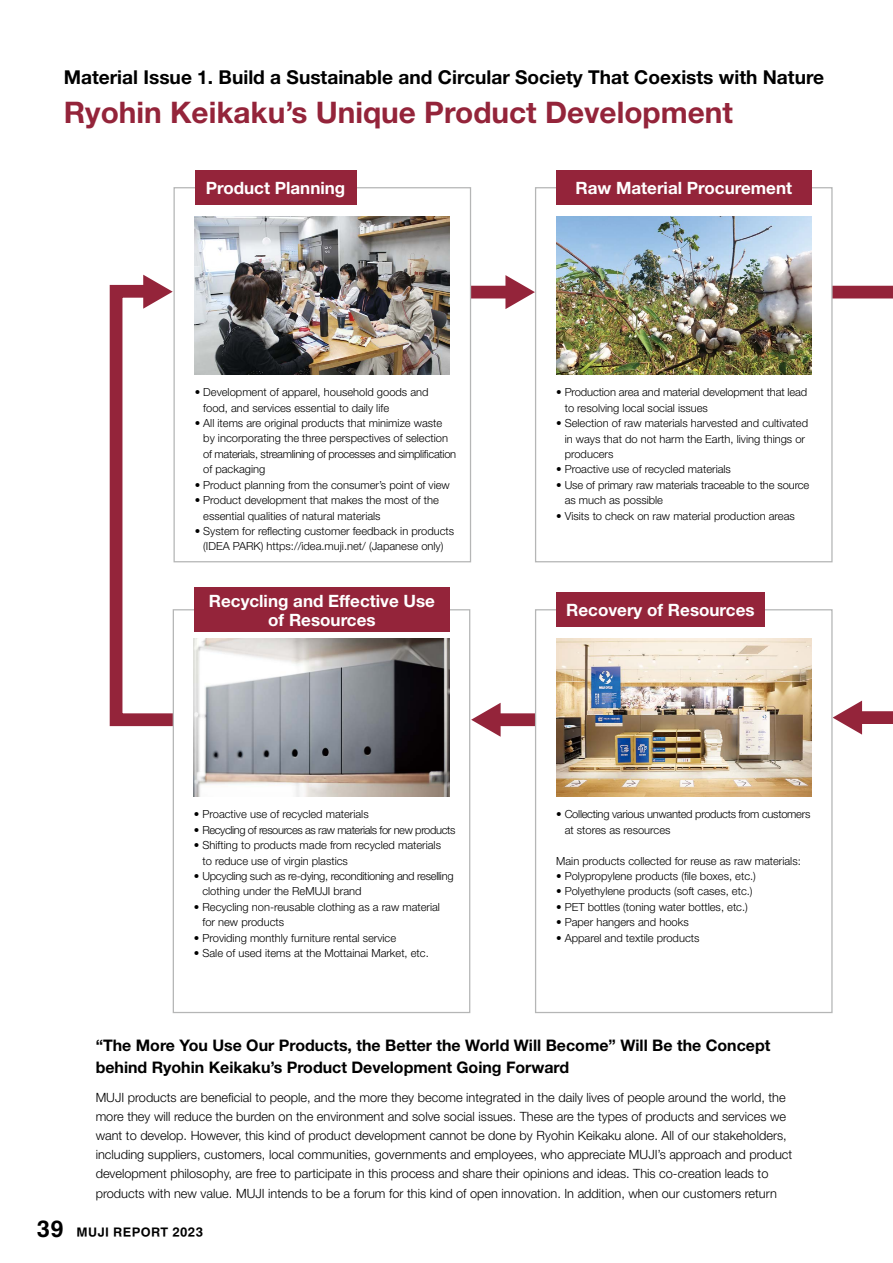
<style>
.page{position:relative;width:893px;height:1263px;background:#fff}
.page>*{position:absolute;margin:0;border:0;box-sizing:border-box;transform-origin:0 0}
.t1{font:700 29.7px "Helvetica Neue LT Std";color:#94243a}
.t2{font:700 19.2px "Helvetica Neue LT Std";color:#000}
.t3{font:700 16.95px/19.2px "Helvetica Neue LT Std";color:#fff;text-align:center}
.t4{font:700 15.9px/21.3px "Helvetica Neue LT Std";color:#000}
.t5{font:300 12.75px/19.2px "Helvetica Neue LT Std";color:#000}
.t6{font:300 11.1px/15.5px "Helvetica Neue LT Std";color:#000}
.t7{font:300 11.1px/15.5px "Helvetica Neue LT Std";letter-spacing:-.025em;color:#000}
.t8{font:300 11.1px "Helvetica Neue LT Std";letter-spacing:-.035em;color:#000}
.t9{font:700 10.65px "MUJI Font 2020";letter-spacing:.04em;color:#000}
.s1{font-size:19.2px}
</style>
<div class="page">
<div style="left:497px;top:713px;width:39px;height:13px;background:#94243a"></div>
<svg style="left:471px;top:703px;width:30px;height:34px"></svg>
<div style="left:857px;top:711px;width:36px;height:13px;background:#94243a"></div>
<svg style="left:833px;top:701px;width:29px;height:34px"></svg>
<svg style="left:505px;top:275px;width:30px;height:34px"></svg>
<div style="left:459px;top:286px;width:52px;height:12px;background:#94243a"></div>
<div style="left:535px;top:609px;width:298px;height:404px;background:#fff;border:1px solid #b5b6b6"></div>
<div style="left:828px;top:286px;width:65px;height:12px;background:#94243a"></div>
<div style="left:173px;top:187px;width:298px;height:375px;background:#fff;border:1px solid #b5b6b6"></div>
<div style="left:535px;top:187px;width:298px;height:375px;background:#fff;border:1px solid #b5b6b6"></div>
<img style="left:195px;top:217px;width:255px;height:157px">
<img style="left:556px;top:639px;width:255px;height:157px">
<img style="left:556px;top:217px;width:255px;height:157px">
<svg style="left:109px;top:275px;width:77px;height:457px"></svg>
<div style="left:195px;top:170px;width:161px;height:34px;background:#94243a"></div>
<div style="left:556px;top:592px;width:209px;height:34px;background:#94243a"></div>
<div style="left:556px;top:170px;width:255px;height:34px;background:#94243a"></div>
<div style="left:173px;top:609px;width:297px;height:404px;background:#fff;border:1px solid #b5b6b6"></div>
<img style="left:194px;top:639px;width:255px;height:157px">
<div style="left:194px;top:587px;width:256px;height:44px;background:#94243a"></div>
<h2 class="t2" style="left:64px;top:65px;width:762px">Material Issue 1. Build a Sustainable and Circular Society That Coexists with Nature</h2>
<h1 class="t1" style="left:64px;top:94px;width:671px">Ryohin Keikaku’s Unique Product Development</h1>
<h3 class="t3" style="left:206px;top:178px;width:141px">Product Planning</h3>
<p class="t6" style="left:203px;top:384px;width:227px;text-indent:-9px">• Development of apparel, household goods and food, and services essential to daily life</p>
<p class="t6" style="left:203px;top:415px;width:254px;text-indent:-9px">• All items are original products that minimize waste by incorporating the three perspectives of selection of materials, streamlining of processes and simplification of packaging</p>
<p class="t6" style="left:195px;top:477px;width:257px">• Product planning from the consumer’s point of view</p>
<p class="t6" style="left:203px;top:492px;width:237px;text-indent:-9px">• Product development that makes the most of the essential qualities of natural materials</p>
<p class="t6" style="left:195px;top:523px;width:261px;text-align:center">• System for reflecting customer feedback in products (IDEA PARK) https://idea.muji.net/ (Japanese only)</p>
<h3 class="t3" style="left:209px;top:591px;width:228px">Recycling and Effective Use of Resources</h3>
<p class="t6" style="left:194px;top:806px;width:176px">• Proactive use of recycled materials</p>
<p class="t8" style="left:194px;top:823px;width:263px">• Recycling of resources as raw materials for new products</p>
<p class="t6" style="left:202px;top:837px;width:240px;text-indent:-9px">• Shifting to products made from recycled materials to reduce use of virgin plastics</p>
<p class="t7" style="left:202px;top:868px;width:253px;text-indent:-9px">• Upcycling such as re-dying, reconditioning and reselling clothing under the ReMUJI brand</p>
<p class="t6" style="left:202px;top:899px;width:239px;text-indent:-9px">• Recycling non-reusable clothing as a raw material for new products</p>
<p class="t6" style="left:194px;top:930px;width:204px">• Providing monthly furniture rental service</p>
<p class="t6" style="left:194px;top:945px;width:236px">• Sale of used items at the Mottainai Market, etc.</p>
<h3 class="t3" style="left:575px;top:178px;width:218px">Raw Material Procurement</h3>
<p class="t6" style="left:565px;top:384px;width:244px;text-indent:-9px">• Production area and material development that lead to resolving local social issues</p>
<p class="t6" style="left:565px;top:415px;width:245px;text-indent:-9px">• Selection of raw materials harvested and cultivated in ways that do not harm the Earth, living things or producers</p>
<p class="t6" style="left:556px;top:461px;width:176px">• Proactive use of recycled materials</p>
<p class="t6" style="left:565px;top:477px;width:246px;text-indent:-9px">• Use of primary raw materials traceable to the source as much as possible</p>
<p class="t6" style="left:556px;top:508px;width:240px">• Visits to check on raw material production areas</p>
<h3 class="t3" style="left:566px;top:600px;width:190px">Recovery of Resources</h3>
<p class="t7" style="left:565px;top:806px;width:247px;text-indent:-9px">• Collecting various unwanted products from customers at stores as resources</p>
<p class="t6" style="left:556px;top:853px;width:246px">Main products collected for reuse as raw materials:</p>
<p class="t6" style="left:556px;top:868px;width:201px">• Polypropylene products (file boxes, etc.)</p>
<p class="t6" style="left:556px;top:883px;width:198px">• Polyethylene products (soft cases, etc.)</p>
<p class="t6" style="left:556px;top:899px;width:193px">• PET bottles (toning water bottles, etc.)</p>
<p class="t6" style="left:556px;top:914px;width:134px">• Paper hangers and hooks</p>
<p class="t6" style="left:556px;top:930px;width:145px">• Apparel and textile products</p>
<h3 class="t4" style="left:96px;top:1034px;width:676px">“The More You Use Our Products, the Better the World Will Become” Will Be the Concept behind Ryohin Keikaku’s Product Development Going Forward</h3>
<p class="t5" style="left:96px;top:1087px;width:698px">MUJI products are beneficial to people, and the more they become integrated in the daily lives of people around the world, the more they will reduce the burden on the environment and solve social issues. These are the types of products and services we want to develop. However, this kind of product development cannot be done by Ryohin Keikaku alone. All of our stakeholders, including suppliers, customers, local communities, governments and employees, who appreciate MUJI’s approach and product development philosophy, are free to participate in this process and share their opinions and ideas. This co-creation leads to products with new value. MUJI intends to be a forum for this kind of open innovation. In addition, when our customers return</p>
<p class="t9" style="left:37px;top:1223px;width:168px"><span class="s1">39</span> MUJI REPORT 2023</p>
</div>
